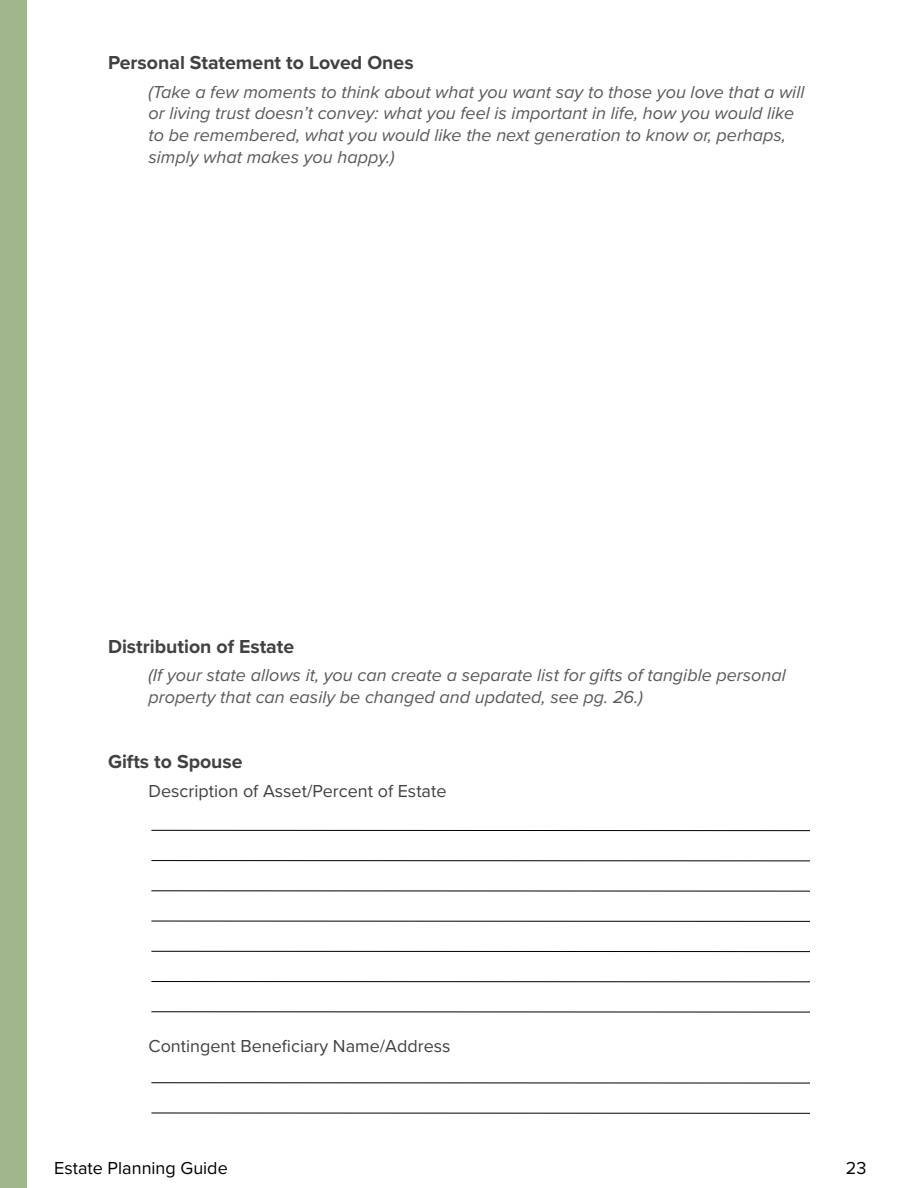
<style>
.page{position:relative;width:918px;height:1188px;background:#fff}
.page>*{position:absolute;margin:0;border:0;box-sizing:border-box;transform-origin:0 0}
.t1{font:700 19.5px "Proxima Nova";color:#414042}
.t2{font:italic 18px/21.6px "Proxima Nova";color:#58595b}
.t3{font:18px "Proxima Nova";color:#414042}
.t4{font:18px "Proxima Nova";color:#000}
</style>
<div class="page">
<div style="left:0;top:0;width:27px;height:1188px;background:#9fb68c"></div>
<hr style="left:151px;top:830px;width:659px;height:1px;background:#000">
<hr style="left:151px;top:860px;width:659px;height:1px;background:#000">
<hr style="left:151px;top:890px;width:659px;height:2px;background:#000">
<hr style="left:151px;top:921px;width:659px;height:1px;background:#000">
<hr style="left:151px;top:951px;width:659px;height:1px;background:#000">
<hr style="left:151px;top:981px;width:659px;height:1px;background:#000">
<hr style="left:151px;top:1011px;width:659px;height:1px;background:#000">
<hr style="left:151px;top:1082px;width:659px;height:1px;background:#000">
<hr style="left:151px;top:1113px;width:659px;height:1px;background:#000">
<p class="t1" style="left:108px;top:51px;width:307px">Personal Statement to Loved Ones</p>
<p class="t2" style="left:148px;top:81px;width:657px">(Take a few moments to think about what you want say to those you love that a will or living trust doesn’t convey: what you feel is important in life, how you would like to be remembered, what you would like the next generation to know or, perhaps, simply what makes you happy.)</p>
<p class="t1" style="left:108px;top:635px;width:188px">Distribution of Estate</p>
<p class="t2" style="left:148px;top:665px;width:639px">(If your state allows it, you can create a separate list for gifts of tangible personal property that can easily be changed and updated, see pg. 26.)</p>
<p class="t1" style="left:108px;top:750px;width:136px">Gifts to Spouse</p>
<p class="t3" style="left:148px;top:780px;width:300px">Description of Asset/Percent of Estate</p>
<p class="t3" style="left:148px;top:1035px;width:304px">Contingent Beneficiary Name/Address</p>
<p class="t4" style="left:54px;top:1157px;width:175px">Estate Planning Guide</p>
<p class="t4" style="left:846px;top:1157px;width:22px">23</p>
</div>
